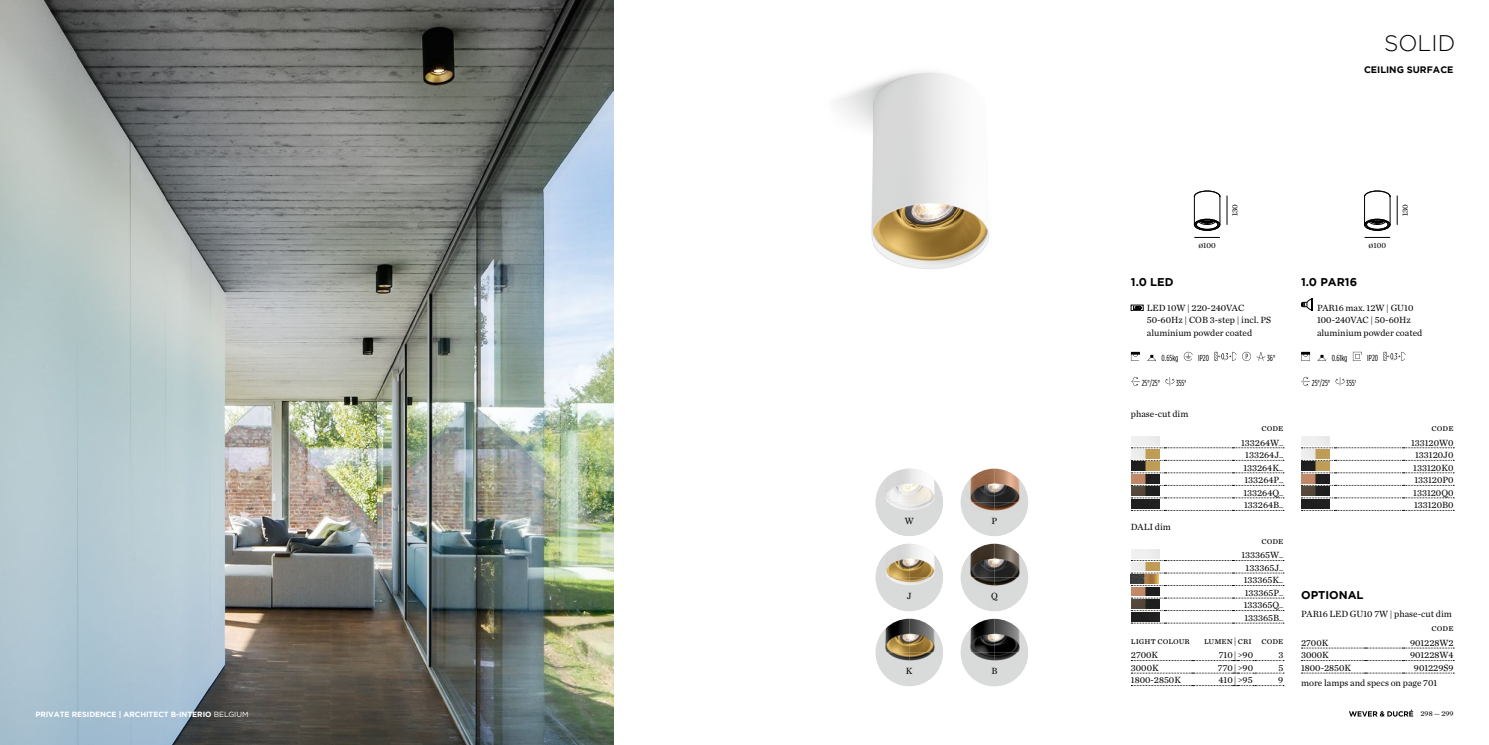
<style>
.page{position:relative;width:1489px;height:745px;background:#fff}
.page>*{position:absolute;margin:0;border:0;box-sizing:border-box;transform-origin:0 0}
.t1{font:300 22.5px "Gotham";color:#000}
.t2{font:700 11.25px "Gotham";color:#000}
.t3{font:9.38px/12.5px "Chronicle Text G1";color:#000;text-align:right}
.t4{font:700 9.38px "Gotham";color:#000}
.t5{font:8.75px "Gotham Condensed";color:#000}
.t6{font:8.12px "Chronicle Text G1";color:#000}
.t7{font:700 7.5px "Gotham";letter-spacing:-.005em;color:#fff}
.t8{font:7.5px "Chronicle Text G1";color:#000}
.s1{font-family:"Gotham HTF";font-weight:400}
</style>
<div class="page">
<img style="left:0;top:0;width:613px;height:744px">
<svg style="left:1194px;top:237px;width:25px;height:1px"></svg>
<svg style="left:1226px;top:196px;width:1px;height:28px"></svg>
<svg style="left:1193px;top:191px;width:27px;height:40px"></svg>
<div style="left:1130px;top:305px;width:13px;height:5px;border:1px solid #000"></div>
<svg style="left:1130px;top:351px;width:26px;height:9px"></svg>
<svg style="left:1183px;top:351px;width:10px;height:9px"></svg>
<svg style="left:1214px;top:351px;width:52px;height:9px"></svg>
<svg style="left:1131px;top:376px;width:9px;height:9px"></svg>
<svg style="left:1165px;top:377px;width:10px;height:8px"></svg>
<svg style="left:1364px;top:191px;width:26px;height:40px"></svg>
<svg style="left:1364px;top:237px;width:25px;height:1px"></svg>
<svg style="left:1396px;top:196px;width:1px;height:28px"></svg>
<svg style="left:1301px;top:351px;width:25px;height:9px"></svg>
<svg style="left:1352px;top:351px;width:10px;height:9px"></svg>
<svg style="left:1383px;top:351px;width:23px;height:9px"></svg>
<svg style="left:1301px;top:376px;width:9px;height:9px"></svg>
<svg style="left:1335px;top:377px;width:10px;height:8px"></svg>
<svg style="left:1301px;top:298px;width:11px;height:12px"></svg>
<svg style="left:1131px;top:447px;width:152px;height:1px"></svg>
<img style="left:1131px;top:449px;width:28px;height:9px">
<svg style="left:1131px;top:459px;width:151px;height:1px"></svg>
<img style="left:1131px;top:461px;width:28px;height:9px">
<svg style="left:1131px;top:472px;width:152px;height:1px"></svg>
<img style="left:1131px;top:474px;width:28px;height:9px">
<svg style="left:1131px;top:484px;width:151px;height:1px"></svg>
<img style="left:1131px;top:486px;width:28px;height:9px">
<svg style="left:1131px;top:497px;width:152px;height:1px"></svg>
<img style="left:1131px;top:499px;width:28px;height:9px">
<svg style="left:1131px;top:560px;width:152px;height:1px"></svg>
<img style="left:1131px;top:561px;width:28px;height:9px">
<svg style="left:1131px;top:572px;width:152px;height:1px"></svg>
<img style="left:1130px;top:574px;width:28px;height:9px">
<svg style="left:1131px;top:585px;width:152px;height:1px"></svg>
<img style="left:1131px;top:586px;width:28px;height:9px">
<svg style="left:1131px;top:597px;width:152px;height:1px"></svg>
<img style="left:1131px;top:599px;width:28px;height:9px">
<svg style="left:1131px;top:610px;width:152px;height:1px"></svg>
<img style="left:1131px;top:611px;width:28px;height:9px">
<svg style="left:1131px;top:622px;width:152px;height:1px"></svg>
<svg style="left:1301px;top:447px;width:152px;height:1px"></svg>
<img style="left:1301px;top:449px;width:28px;height:9px">
<svg style="left:1301px;top:459px;width:151px;height:1px"></svg>
<img style="left:1301px;top:461px;width:28px;height:9px">
<svg style="left:1301px;top:472px;width:152px;height:1px"></svg>
<img style="left:1301px;top:474px;width:28px;height:9px">
<svg style="left:1301px;top:484px;width:151px;height:1px"></svg>
<img style="left:1301px;top:486px;width:28px;height:9px">
<svg style="left:1301px;top:497px;width:152px;height:1px"></svg>
<img style="left:1301px;top:499px;width:28px;height:9px">
<svg style="left:1301px;top:647px;width:152px;height:1px"></svg>
<svg style="left:1301px;top:672px;width:152px;height:1px"></svg>
<svg style="left:1131px;top:672px;width:152px;height:1px"></svg>
<img style="left:875px;top:468px;width:68px;height:67px">
<img style="left:875px;top:543px;width:68px;height:67px">
<img style="left:875px;top:618px;width:68px;height:67px">
<img style="left:960px;top:468px;width:68px;height:67px">
<img style="left:960px;top:543px;width:68px;height:67px">
<img style="left:960px;top:618px;width:68px;height:67px">
<img style="left:838px;top:72px;width:151px;height:197px">
<svg style="left:1349px;top:709px;width:63px;height:7px"></svg>
<p class="t7" style="left:35px;top:708px;width:215px">PRIVATE RESIDENCE | ARCHITECT B-INTERIO <span class="s1">BELGIUM</span></p>
<h1 class="t1" style="left:1383px;top:29px;width:73px">SOLID</h1>
<p class="t4" style="left:1363px;top:63px;width:91px">CEILING SURFACE</p>
<p class="t6" style="left:1228px;top:216px;width:14px;rotate:-90deg">130</p>
<p class="t6" style="left:1398px;top:216px;width:14px;rotate:-90deg">130</p>
<p class="t6" style="left:1198px;top:239px;width:19px">ø100</p>
<p class="t6" style="left:1368px;top:239px;width:19px">ø100</p>
<p class="t2" style="left:1130px;top:274px;width:44px">1.0 LED</p>
<p class="t3" style="left:1146px;top:301px;width:126px;text-align:left">LED 10W | 220-240VAC<br>50-60Hz | COB 3-step | incl. PS aluminium powder coated</p>
<p class="t5" style="left:1161px;top:353px;width:18px">0.65kg</p>
<p class="t5" style="left:1197px;top:353px;width:12px">IP20</p>
<p class="t5" style="left:1266px;top:353px;width:10px">36°</p>
<p class="t5" style="left:1141px;top:378px;width:20px">25°/25°</p>
<p class="t5" style="left:1176px;top:378px;width:12px">355°</p>
<p class="t2" style="left:1300px;top:274px;width:58px">1.0 PAR16</p>
<p class="t3" style="left:1316px;top:301px;width:107px;text-align:left">PAR16 max. 12W | GU10<br>100-240VAC | 50-60Hz aluminium powder coated</p>
<p class="t5" style="left:1331px;top:353px;width:17px">0.61kg</p>
<p class="t5" style="left:1366px;top:353px;width:12px">IP20</p>
<p class="t5" style="left:1311px;top:378px;width:20px">25°/25°</p>
<p class="t5" style="left:1346px;top:378px;width:12px">355°</p>
<p class="t3" style="left:1130px;top:407px;width:59px">phase-cut dim</p>
<p class="t3" style="left:904px;top:513px;width:10px">W</p>
<p class="t3" style="left:906px;top:588px;width:6px">J</p>
<p class="t3" style="left:991px;top:513px;width:7px">P</p>
<p class="t3" style="left:991px;top:588px;width:8px">Q</p>
<p class="t3" style="left:1130px;top:519px;width:41px">DALI dim</p>
<p class="t3" style="left:1240px;top:419px;width:44px;line-height:14.8px">code<br>133264W_</p>
<p class="t3" style="left:1243px;top:448px;width:42px;text-align:justify">133264J_ 133264K_ 133264P_ 133264Q_ 133264B_</p>
<p class="t3" style="left:1241px;top:532px;width:43px;line-height:14.8px">code<br>133365W_</p>
<p class="t3" style="left:1243px;top:560px;width:41px;text-align:justify">133365J_ 133365K_ 133365P_ 133365Q_ 133365B_</p>
<p class="t3" style="left:1410px;top:419px;width:44px;line-height:14.8px">code<br>133120W0</p>
<p class="t3" style="left:1412px;top:448px;width:42px;text-align:justify">133120J0<br>133120K0<br>133120P0<br>133120Q0<br>133120B0</p>
<p class="t2" style="left:1300px;top:586px;width:64px">OPTIONAL</p>
<p class="t3" style="left:1300px;top:607px;width:152px">PAR16 LED GU10 7W | phase-cut dim</p>
<p class="t3" style="left:1431px;top:621px;width:23px">code</p>
<p class="t3" style="left:905px;top:663px;width:8px">K</p>
<p class="t3" style="left:991px;top:663px;width:7px">B</p>
<p class="t3" style="left:1130px;top:633px;width:60px">Light Colour</p>
<p class="t3" style="left:1203px;top:633px;width:81px">lumen | cri code</p>
<p class="t3" style="left:1130px;top:648px;width:29px">2700K</p>
<p class="t3" style="left:1218px;top:648px;width:36px">710 | &gt;90</p>
<p class="t3" style="left:1278px;top:648px;width:6px">3</p>
<p class="t3" style="left:1130px;top:660px;width:29px">3000K</p>
<p class="t3" style="left:1217px;top:660px;width:37px">770 | &gt;90</p>
<p class="t3" style="left:1278px;top:660px;width:6px">5</p>
<p class="t3" style="left:1130px;top:673px;width:52px">1800-2850K</p>
<p class="t3" style="left:1218px;top:673px;width:36px">410 | &gt;95</p>
<p class="t3" style="left:1278px;top:673px;width:7px">9</p>
<p class="t3" style="left:1300px;top:635px;width:29px">2700K</p>
<p class="t3" style="left:1409px;top:635px;width:45px">901228W2</p>
<p class="t3" style="left:1300px;top:648px;width:29px">3000K</p>
<p class="t3" style="left:1409px;top:648px;width:45px">901228W4</p>
<p class="t3" style="left:1300px;top:660px;width:52px">1800-2850K</p>
<p class="t3" style="left:1413px;top:660px;width:41px">901229S9</p>
<p class="t3" style="left:1300px;top:676px;width:138px">more lamps and specs on page 701</p>
<p class="t8" style="left:1420px;top:707px;width:34px">298 — 299</p>
</div>
